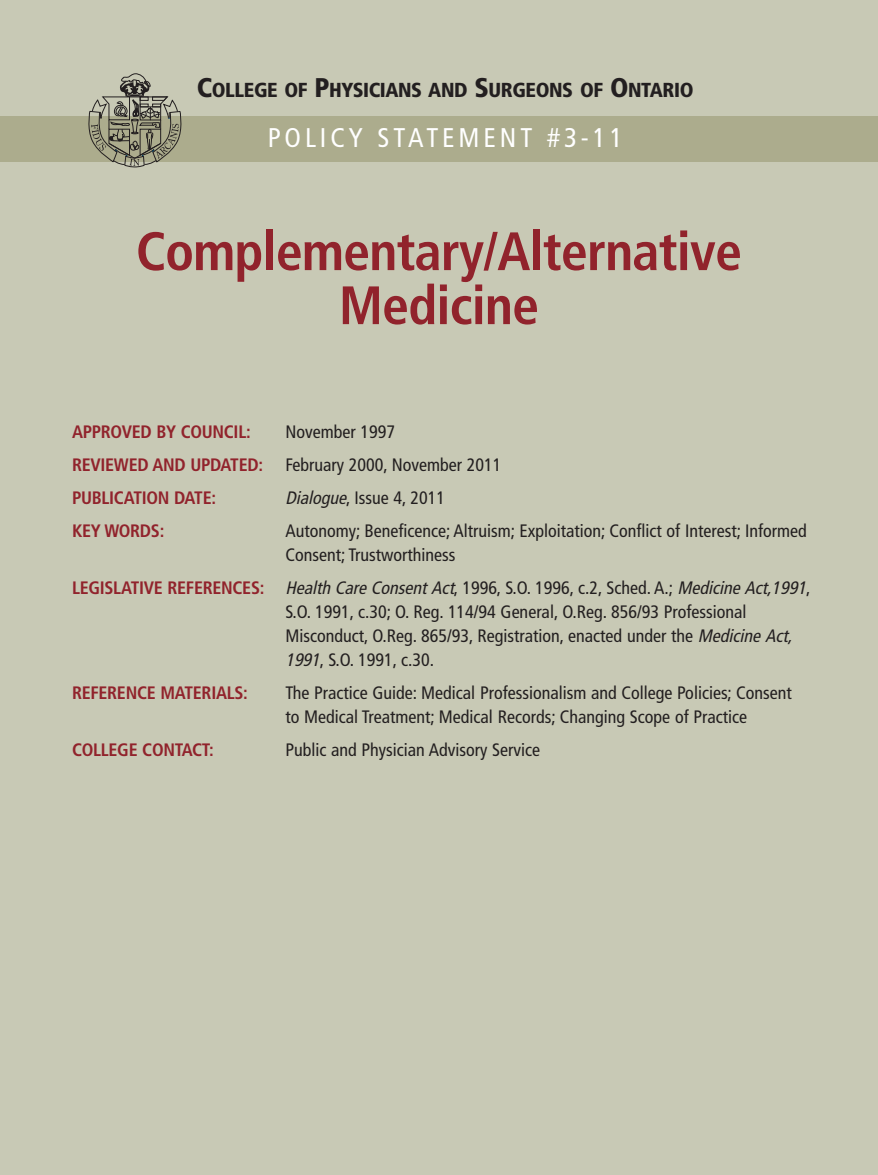
<style>
.page{position:relative;width:878px;height:1175px;background:#fff}
.page>*{position:absolute;margin:0;border:0;box-sizing:border-box;transform-origin:0 0}
.t1{font:700 condensed 54px/54px "Frutiger";letter-spacing:-.015em;color:#91232c;text-align:center}
.t2{font:condensed 27px "Frutiger";letter-spacing:.145em;color:#fff}
.t3{font:900 condensed 20.25px "Frutiger";letter-spacing:-.02em;color:#231f20}
.t4{font:condensed 18px/33px "Frutiger";color:#231f20}
.t5{font:700 condensed 18px/33px "Frutiger";letter-spacing:-.015em;color:#91232c}
.s1{font-size:27px}
.s2{font-style:italic}
</style>
<div class="page">
<div style="left:0;top:0;width:878px;height:1174px;background:#c8c9b5"></div>
<div style="left:0;top:117px;width:878px;height:45px;background:#acac8d"></div>
<svg style="left:89px;top:73px;width:92px;height:94px"></svg>
<p class="t3" style="left:197px;top:82px;width:498px"><span class="s1">C</span>OLLEGE OF <span class="s1">P</span>HYSICIANS AND <span class="s1">S</span>URGEONS OF <span class="s1">O</span>NTARIO</p>
<h2 class="t2" style="left:268px;top:126px;width:356px">POLICY STATEMENT #3-11</h2>
<h1 class="t1" style="left:136px;top:229px;width:607px">Complementary/Alternative<br>Medicine</h1>
<p class="t5" style="left:72px;top:416px;width:193px">APPROVED BY COUNCIL:<br>REVIEWED AND UPDATED:<br>PUBLICATION DATE:<br>KEY WORDS:</p>
<p class="t5" style="left:72px;top:572px;width:194px">LEGISLATIVE REFERENCES:</p>
<p class="t5" style="left:72px;top:677px;width:177px">REFERENCE MATERIALS:</p>
<p class="t5" style="left:72px;top:734px;width:143px">COLLEGE CONTACT:</p>
<p class="t4" style="left:285px;top:416px;width:523px">November 1997<br>February 2000, November 2011<br><span class="s2">Dialogue</span>, Issue 4, 2011<br>Autonomy; Beneficence; Altruism; Exploitation; Conflict of Interest; Informed</p>
<p class="t4" style="left:285px;top:539px;width:526px">Consent; Trustworthiness<br><span class="s2">Health Care Consent Act</span>, 1996, S.O. 1996, c.2, Sched. A.; <span class="s2">Medicine Act,1991</span>,</p>
<p class="t4" style="left:285px;top:601px;width:512px;line-height:24px">S.O. 1991, c.30; O. Reg. 114/94 General, O.Reg. 856/93 Professional<br>Misconduct, O.Reg. 865/93, Registration, enacted under the <span class="s2">MedicineAct,<br>1991</span>, S.O. 1991, c.30.</p>
<p class="t4" style="left:285px;top:682px;width:508px;line-height:24px">The Practice Guide: Medical Professionalism and College Policies; Consent to Medical Treatment; Medical Records; Changing Scope of Practice</p>
<p class="t4" style="left:285px;top:734px;width:256px">Public and Physician Advisory Service</p>
</div>
